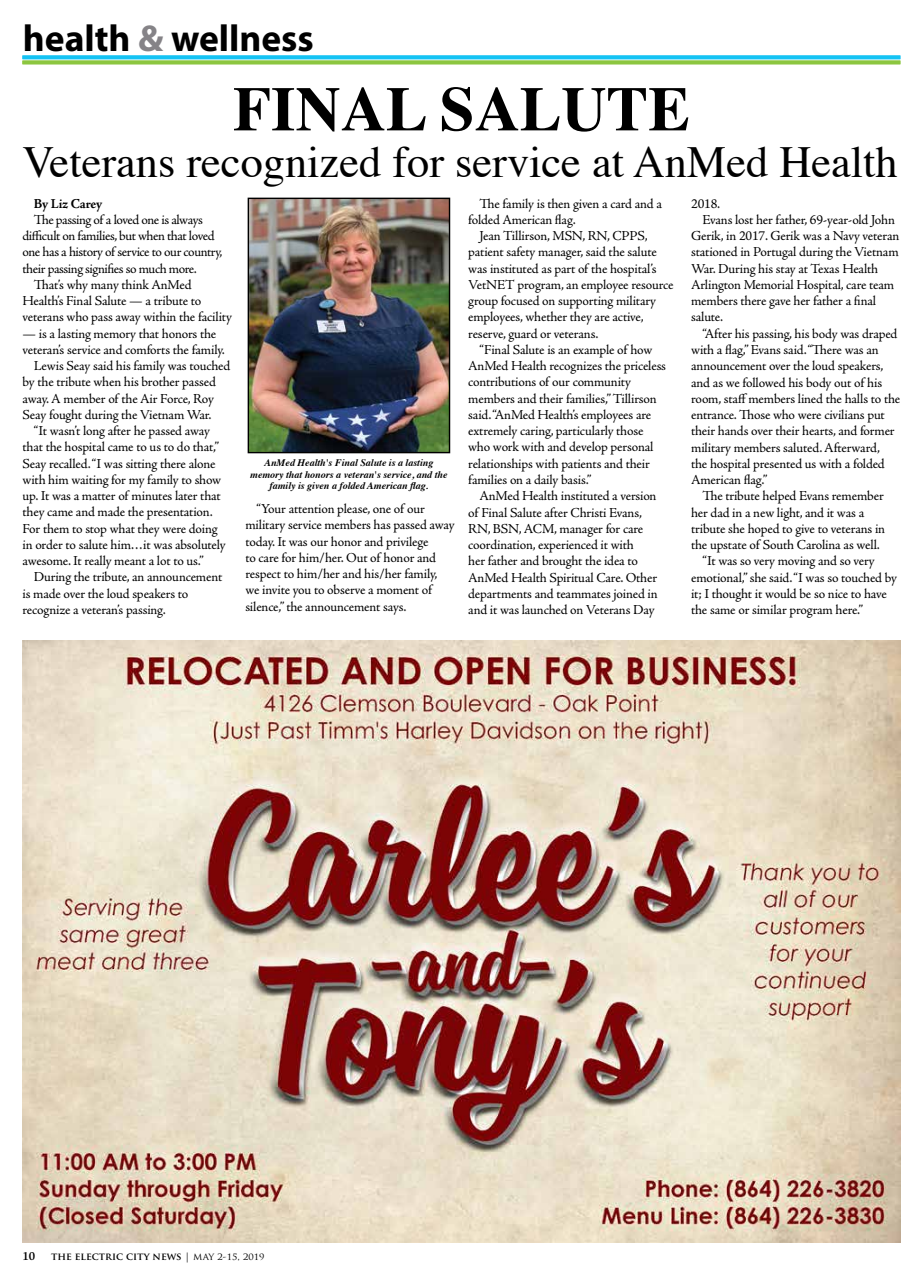
<style>
.page{position:relative;width:923px;height:1283px;background:#fff}
.page>*{position:absolute;margin:0;border:0;box-sizing:border-box;transform-origin:0 0}
.t1{font:700 62.5px "Times";color:#000}
.t2{font:44.38px "Times";color:#000}
.t3{font:700 37.5px "Myriad Pro";color:#000}
.t4{font:13.75px/16.2px "Adobe Jenson Pro";letter-spacing:-.015em;color:#000}
.t5{font:13.75px "Adobe Jenson Pro";letter-spacing:-.035em;color:#000}
.t6{font:700 13.75px "Adobe Jenson Pro";letter-spacing:-.015em;color:#000}
.t7{font:600 12.5px "Adobe Jenson Pro";color:#000}
.t8{font:italic 700 10px/11.2px "Times";color:#000;text-align:center}
.t9{font:700 10px "Trajan Pro";color:#000}
.s1{color:#858387}
.s2{font-weight:400}
</style>
<div class="page">
<svg style="left:22px;top:55px;width:878px;height:4px;background:#21c6f4"></svg>
<hr style="left:22px;top:61px;width:878px;height:3px;background:#8cc63f">
<img style="left:250px;top:200px;width:198px;height:251px">
<div style="left:248px;top:198px;width:202px;height:255px;border:1px solid #000"></div>
<img style="left:22px;top:640px;width:878px;height:602px">
<h3 class="t3" style="left:23px;top:14px;width:292px">health <span class="s1">&amp;</span> wellness</h3>
<h1 class="t1" style="left:233px;top:49px;width:458px">FINAL SALUTE</h1>
<h2 class="t2" style="left:22px;top:121px;width:876px">Veterans recognized for service at AnMed Health</h2>
<p class="t6" style="left:34px;top:195px;width:70px">By Liz Carey</p>
<p class="t5" style="left:34px;top:212px;width:171px">The passing of a loved one is always</p>
<p class="t4" style="left:23px;top:228px;width:194px">difficult on families, but when that loved</p>
<p class="t5" style="left:23px;top:244px;width:201px">one has a history of service to our country,</p>
<p class="t5" style="left:23px;top:260px;width:176px">their passing signifies so much more.</p>
<p class="t4" style="left:34px;top:277px;width:159px">That’s why many think AnMed</p>
<p class="t4" style="left:23px;top:293px;width:180px">Health’s Final Salute — a tribute to</p>
<p class="t4" style="left:23px;top:309px;width:211px">veterans who pass away within the facility</p>
<p class="t4" style="left:23px;top:325px;width:195px">— is a lasting memory that honors the</p>
<p class="t4" style="left:23px;top:342px;width:204px">veteran’s service and comforts the family.</p>
<p class="t4" style="left:34px;top:358px;width:198px">Lewis Seay said his family was touched</p>
<p class="t4" style="left:23px;top:374px;width:195px">by the tribute when his brother passed</p>
<p class="t4" style="left:23px;top:390px;width:193px">away. A member of the Air Force, Roy</p>
<p class="t4" style="left:23px;top:407px;width:190px">Seay fought during the Vietnam War.</p>
<p class="t4" style="left:34px;top:423px;width:178px">“It wasn’t long after he passed away</p>
<p class="t4" style="left:23px;top:439px;width:198px">that the hospital came to us to do that,”</p>
<p class="t4" style="left:23px;top:455px;width:195px">Seay recalled. “I was sitting there alone</p>
<p class="t4" style="left:23px;top:472px;width:200px">with him waiting for my family to show</p>
<p class="t4" style="left:23px;top:488px;width:200px">up. It was a matter of minutes later that</p>
<p class="t4" style="left:23px;top:504px;width:192px">they came and made the presentation.</p>
<p class="t4" style="left:23px;top:520px;width:197px">For them to stop what they were doing</p>
<p class="t4" style="left:23px;top:537px;width:205px">in order to salute him…it was absolutely</p>
<p class="t4" style="left:23px;top:553px;width:183px">awesome. It really meant a lot to us.”</p>
<p class="t4" style="left:34px;top:569px;width:190px">During the tribute, an announcement</p>
<p class="t4" style="left:23px;top:585px;width:167px">is made over the loud speakers to</p>
<p class="t4" style="left:23px;top:602px;width:145px">recognize a veteran’s passing.</p>
<p class="t8" style="left:250px;top:456px;width:199px">AnMed Health's Final Salute is a lasting memory that honors a veteran's service, and the family is given a folded American flag.</p>
<p class="t4" style="left:245px;top:501px;width:211px;text-indent:11px">“Your attention please, one of our military service members has passed away today. It was our honor and privilege<br>to care for him/her. Out of honor and respect to him/her and his/her family, we invite you to observe a moment of silence,” the announcement says.</p>
<p class="t4" style="left:468px;top:195px;width:195px;text-indent:11px">The family is then given a card and a folded American flag.</p>
<p class="t4" style="left:479px;top:228px;width:170px">Jean Tillirson, MSN, RN, CPPS,</p>
<p class="t4" style="left:468px;top:244px;width:190px">patient safety manager, said the salute</p>
<p class="t4" style="left:468px;top:260px;width:190px">was instituted as part of the hospital’s</p>
<p class="t4" style="left:468px;top:277px;width:207px">VetNET program, an employee resource</p>
<p class="t4" style="left:468px;top:293px;width:189px">group focused on supporting military</p>
<p class="t4" style="left:468px;top:309px;width:177px">employees, whether they are active,</p>
<p class="t4" style="left:468px;top:325px;width:132px">reserve, guard or veterans.</p>
<p class="t4" style="left:479px;top:342px;width:174px">“Final Salute is an example of how</p>
<p class="t4" style="left:468px;top:358px;width:199px">AnMed Health recognizes the priceless</p>
<p class="t4" style="left:468px;top:374px;width:164px">contributions of our community</p>
<p class="t4" style="left:468px;top:390px;width:190px">members and their families,” Tillirson</p>
<p class="t4" style="left:468px;top:407px;width:184px">said. “AnMed Health’s employees are</p>
<p class="t4" style="left:468px;top:423px;width:177px">extremely caring, particularly those</p>
<p class="t4" style="left:468px;top:439px;width:187px">who work with and develop personal</p>
<p class="t4" style="left:468px;top:455px;width:183px">relationships with patients and their</p>
<p class="t4" style="left:468px;top:472px;width:125px">families on a daily basis.”</p>
<p class="t4" style="left:479px;top:488px;width:178px">AnMed Health instituted a version</p>
<p class="t4" style="left:468px;top:504px;width:175px">of Final Salute after Christi Evans,</p>
<p class="t4" style="left:468px;top:520px;width:177px">RN, BSN, ACM, manager for care</p>
<p class="t4" style="left:468px;top:537px;width:167px">coordination, experienced it with</p>
<p class="t4" style="left:468px;top:553px;width:171px">her father and brought the idea to</p>
<p class="t4" style="left:468px;top:569px;width:190px">AnMed Health Spiritual Care. Other</p>
<p class="t4" style="left:468px;top:585px;width:191px">departments and teammates joined in</p>
<p class="t4" style="left:468px;top:602px;width:188px">and it was launched on Veterans Day</p>
<p class="t4" style="left:691px;top:195px;width:31px">2018.</p>
<p class="t4" style="left:702px;top:212px;width:194px">Evans lost her father, 69-year-old John</p>
<p class="t4" style="left:691px;top:228px;width:210px">Gerik, in 2017. Gerik was a Navy veteran</p>
<p class="t4" style="left:691px;top:244px;width:209px">stationed in Portugal during the Vietnam</p>
<p class="t4" style="left:691px;top:260px;width:188px">War. During his stay at Texas Health</p>
<p class="t4" style="left:691px;top:277px;width:205px">Arlington Memorial Hospital, care team</p>
<p class="t4" style="left:691px;top:293px;width:186px">members there gave her father a final</p>
<p class="t4" style="left:691px;top:309px;width:33px">salute.</p>
<p class="t4" style="left:702px;top:325px;width:197px">“After his passing, his body was draped</p>
<p class="t4" style="left:691px;top:342px;width:189px">with a flag,” Evans said. “There was an</p>
<p class="t4" style="left:691px;top:358px;width:194px">announcement over the loud speakers,</p>
<p class="t4" style="left:691px;top:374px;width:193px">and as we followed his body out of his</p>
<p class="t4" style="left:691px;top:390px;width:211px">room, staff members lined the halls to the</p>
<p class="t4" style="left:691px;top:407px;width:195px">entrance. Those who were civilians put</p>
<p class="t4" style="left:691px;top:423px;width:205px">their hands over their hearts, and former</p>
<p class="t4" style="left:691px;top:439px;width:190px">military members saluted. Afterward,</p>
<p class="t4" style="left:691px;top:455px;width:195px">the hospital presented us with a folded</p>
<p class="t4" style="left:691px;top:472px;width:78px">American flag.”</p>
<p class="t4" style="left:702px;top:488px;width:183px">The tribute helped Evans remember</p>
<p class="t4" style="left:691px;top:504px;width:175px">her dad in a new light, and it was a</p>
<p class="t4" style="left:691px;top:520px;width:195px">tribute she hoped to give to veterans in</p>
<p class="t4" style="left:691px;top:537px;width:190px">the upstate of South Carolina as well.</p>
<p class="t4" style="left:702px;top:553px;width:174px">“It was so very moving and so very</p>
<p class="t4" style="left:691px;top:569px;width:207px">emotional,” she said. “I was so touched by</p>
<p class="t4" style="left:691px;top:585px;width:197px">it; I thought it would be so nice to have</p>
<p class="t4" style="left:691px;top:602px;width:173px">the same or similar program here.”</p>
<p class="t7" style="left:22px;top:1249px;width:14px">10</p>
<p class="t9" style="left:51px;top:1250px;width:215px">THE ELECTRIC CITY NEWS <span class="s2">| may 2-15, 2019</span></p>
</div>
